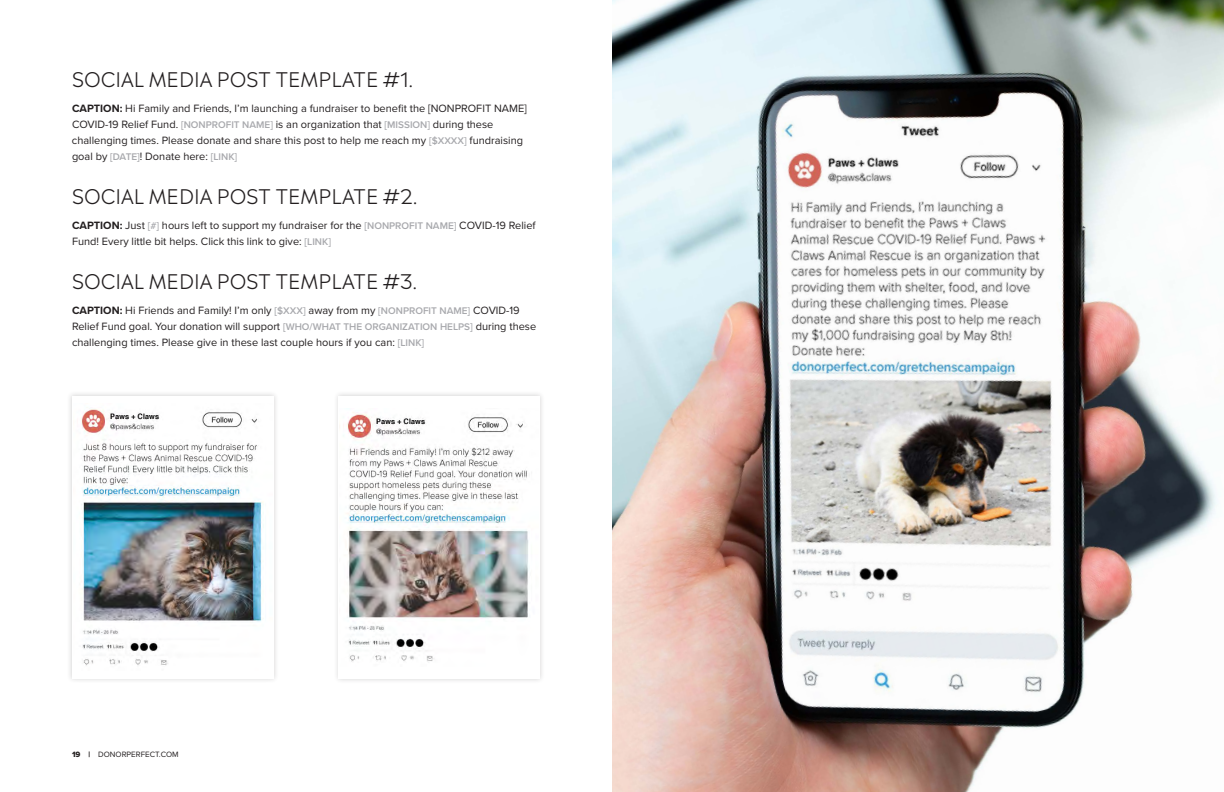
<style>
.page{position:relative;width:1224px;height:792px;background:#fff}
.page>*{position:absolute;margin:0;border:0;box-sizing:border-box;transform-origin:0 0}
.subheading{font:300 20px "Madera";color:#231f20}
.t1{font:11px/16px "Proxima Nova";color:#231f20}
.t2{font:8px "Proxima Nova";color:#231f20}
.s1{font-weight:700}
.s2{font-weight:600;font-size:10px;color:#a8a9ad}
.s3{font-family:"Proxima Nova Extrabld"}
</style>
<div class="page">
<img style="left:612px;top:0;width:612px;height:792px">
<div style="left:66px;top:390px;width:213px;height:294px;background:#231f20;opacity:.2"></div>
<div style="left:72px;top:396px;width:202px;height:283px;background:#fff"></div>
<img style="left:81px;top:409px;width:183px;height:257px">
<div style="left:333px;top:390px;width:213px;height:294px;background:#f7f7f7"></div>
<div style="left:338px;top:396px;width:202px;height:282px;background:#fff"></div>
<img style="left:347px;top:412px;width:182px;height:250px">
<p class="subheading" style="left:72px;top:63px;width:342px">SOCIAL MEDIA POST TEMPLATE #1.</p>
<p class="t1" style="left:72px;top:100px;width:456px"><span class="s1">CAPTION:</span> Hi Family and Friends, I’m launching a fundraiser to benefit the [NONPROFIT NAME] COVID-19 Relief Fund. <span class="s2">[NONPROFIT NAME]</span> is an organization that <span class="s2">[MISSION]</span> during these challenging times. Please donate and share this post to help me reach my <span class="s2">[$XXXX]</span> fundraising goal by <span class="s2">[DATE]</span>! Donate here: <span class="s2">[LINK]</span></p>
<p class="subheading" style="left:72px;top:180px;width:347px">SOCIAL MEDIA POST TEMPLATE #2.</p>
<p class="t1" style="left:72px;top:217px;width:465px"><span class="s1">CAPTION:</span> Just <span class="s2">[#]</span> hours left to support my fundraiser for the <span class="s2">[NONPROFIT NAME]</span> COVID-19 Relief<br>Fund! Every little bit helps. Click this link to give: <span class="s2">[LINK]</span></p>
<p class="subheading" style="left:72px;top:265px;width:347px">SOCIAL MEDIA POST TEMPLATE #3.</p>
<p class="t1" style="left:72px;top:302px;width:466px"><span class="s1">CAPTION:</span> Hi Friends and Family! I’m only <span class="s2">[$XXX]</span> away from my <span class="s2">[NONPROFIT NAME]</span> COVID-19<br>Relief Fund goal. Your donation will support <span class="s2">[WHO/WHAT THE ORGANIZATION HELPS]</span> during these challenging times. Please give in these last couple hours if you can: <span class="s2">[LINK]</span></p>
<p class="t2" style="left:72px;top:748px;width:108px"><span class="s3">19 |</span> DONORPERFECT.COM</p>
</div>
